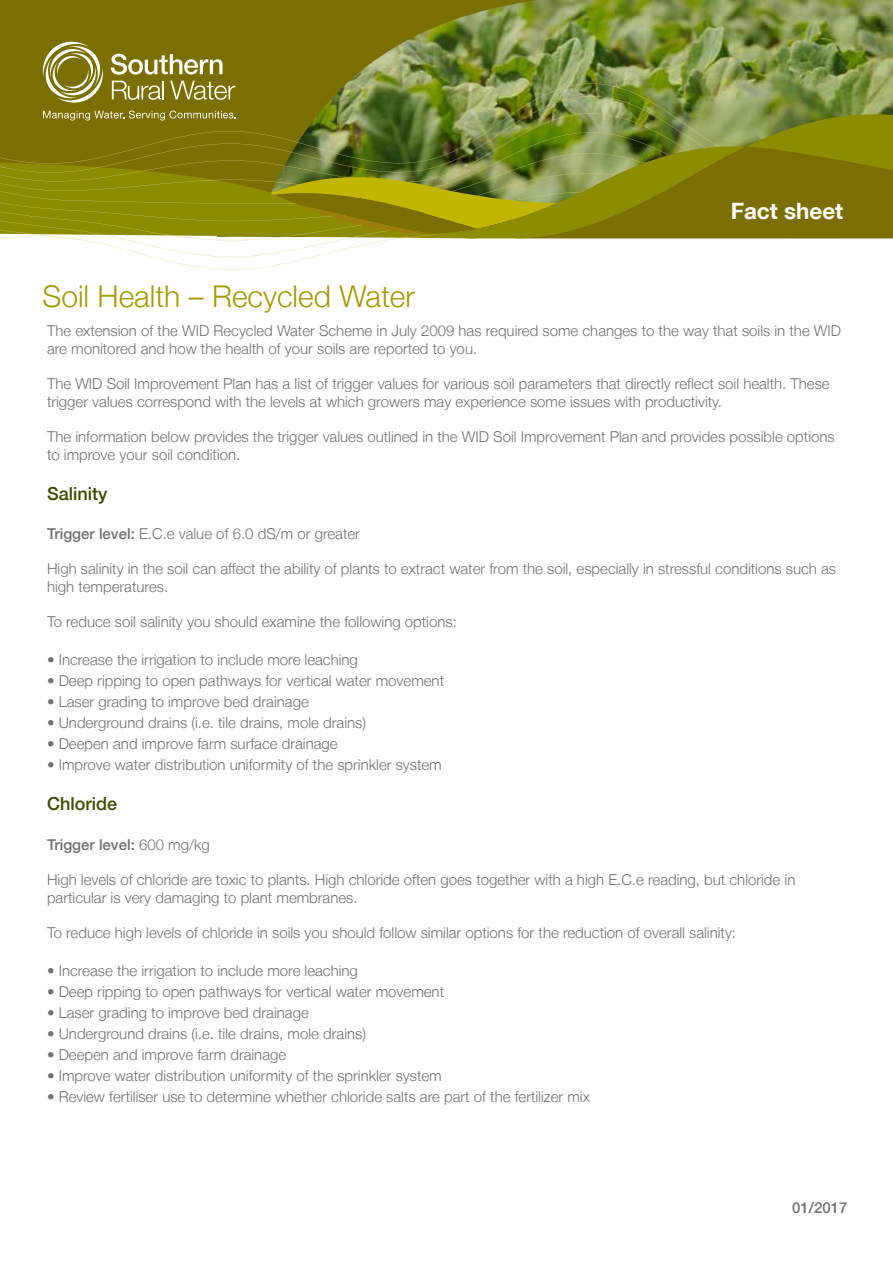
<style>
.page{position:relative;width:893px;height:1263px;background:#fff}
.page>*{position:absolute;margin:0;border:0;box-sizing:border-box;transform-origin:0 0}
.t1{font:300 30px "Helvetica Neue LT";color:#a59a00}
.t2{font:700 22.5px "Helvetica Neue LT";color:#fff}
.t3{font:500 18px "Helvetica Neue LT";color:#3f4b00}
.t4{font:300 15px/18px "Helvetica Neue LT";color:#717073}
.t5{font:500 15px "Helvetica Neue LT";color:#717073}
.s1{font-weight:500}
.s2{font-weight:300}
</style>
<div class="page">
<svg style="left:0;top:0;width:893px;height:34px;background:#7e8021"></svg>
<svg style="left:81px;top:240px;width:307px;height:17px"></svg>
<svg style="left:0;top:221px;width:893px;height:19px;fill:#8d8b00"></svg>
<svg style="left:0;top:204px;width:271px;height:17px;background:#8e8c02"></svg>
<svg style="left:0;top:192px;width:271px;height:12px;background:#8e8c03"></svg>
<svg style="left:0;top:183px;width:271px;height:9px;background:#8d8a02"></svg>
<svg style="left:0;top:173px;width:271px;height:10px;background:#8a8503"></svg>
<svg style="left:0;top:164px;width:271px;height:9px;background:#837c02"></svg>
<img style="left:0;top:34px;width:893px;height:130px">
<svg style="left:111px;top:54px;width:112px;height:21px"></svg>
<svg style="left:112px;top:81px;width:52px;height:19px"></svg>
<svg style="left:170px;top:81px;width:65px;height:19px"></svg>
<svg style="left:43px;top:111px;width:192px;height:10px;background:#978e38"></svg>
<svg style="left:41px;top:40px;width:64px;height:65px"></svg>
<img style="left:271px;top:110px;width:622px;height:128px">
<h1 class="t1" style="left:43px;top:278px;width:374px">Soil Health – Recycled Water</h1>
<h2 class="t2" style="left:731px;top:197px;width:114px">Fact sheet</h2>
<p class="t4" style="left:47px;top:321px;width:796px">The extension of the WID Recycled Water Scheme in July 2009 has required some changes to the way that soils in the WID are monitored and how the health of your soils are reported to you.</p>
<p class="t4" style="left:47px;top:374px;width:784px">The WID Soil Improvement Plan has a list of trigger values for various soil parameters that directly reflect soil health. These trigger values correspond with the levels at which growers may experience some issues with productivity.</p>
<p class="t4" style="left:47px;top:427px;width:789px">The information below provides the trigger values outlined in the WID Soil Improvement Plan and provides possible options to improve your soil condition.</p>
<p class="t3" style="left:47px;top:483px;width:62px">Salinity</p>
<p class="t4" style="left:47px;top:525px;width:314px"><span class="s1">Trigger level:</span> E.C.e value of 6.0 dS/m or greater</p>
<p class="t4" style="left:47px;top:560px;width:790px">High salinity in the soil can affect the ability of plants to extract water from the soil, especially in stressful conditions such as high temperatures.</p>
<p class="t4" style="left:47px;top:613px;width:411px">To reduce soil salinity you should examine the following options:</p>
<p class="t4" style="left:47px;top:651px;width:312px">• Increase the irrigation to include more leaching</p>
<p class="t4" style="left:47px;top:672px;width:399px">• Deep ripping to open pathways for vertical water movement</p>
<p class="t4" style="left:47px;top:693px;width:263px">• Laser grading to improve bed drainage</p>
<p class="t4" style="left:47px;top:714px;width:320px">• Underground drains (i.e. tile drains, mole drains)</p>
<p class="t4" style="left:47px;top:735px;width:292px">• Deepen and improve farm surface drainage</p>
<p class="t4" style="left:47px;top:756px;width:396px">• Improve water distribution uniformity of the sprinkler system</p>
<p class="t3" style="left:47px;top:793px;width:72px">Chloride</p>
<p class="t5" style="left:47px;top:835px;width:164px">Trigger level: <span class="s2">600 mg/kg</span></p>
<p class="t4" style="left:47px;top:870px;width:750px">High levels of chloride are toxic to plants. High chloride often goes together with a high E.C.e reading, but chloride in particular is very damaging to plant membranes.</p>
<p class="t4" style="left:47px;top:923px;width:691px">To reduce high levels of chloride in soils you should follow similar options for the reduction of overall salinity:</p>
<p class="t4" style="left:47px;top:961px;width:312px">• Increase the irrigation to include more leaching</p>
<p class="t4" style="left:47px;top:982px;width:399px">• Deep ripping to open pathways for vertical water movement</p>
<p class="t4" style="left:47px;top:1003px;width:263px">• Laser grading to improve bed drainage</p>
<p class="t4" style="left:47px;top:1024px;width:320px">• Underground drains (i.e. tile drains, mole drains)</p>
<p class="t4" style="left:47px;top:1045px;width:241px">• Deepen and improve farm drainage</p>
<p class="t4" style="left:47px;top:1066px;width:396px">• Improve water distribution uniformity of the sprinkler system</p>
<p class="t4" style="left:47px;top:1087px;width:544px">• Review fertiliser use to determine whether chloride salts are part of the fertilizer mix</p>
<p class="t5" style="left:792px;top:1199px;width:57px">01/2017</p>
</div>
